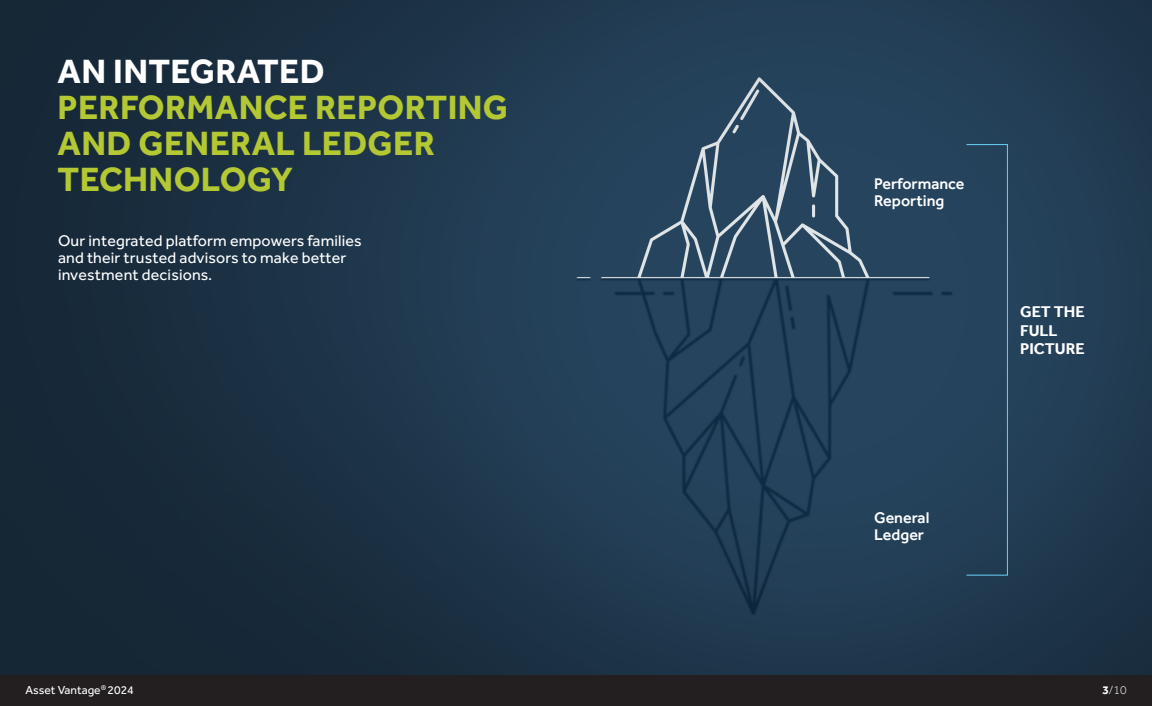
<style>
.page{position:relative;width:1152px;height:706px;background:#fff}
.page>*{position:absolute;margin:0;border:0;box-sizing:border-box;transform-origin:0 0}
.t1{font:700 34.8px/36px "Effra";letter-spacing:.01em;color:#b4c834}
.t2{font:700 34.8px "Effra";letter-spacing:.01em;color:#fff}
.t3{font:16px/17px "Effra";letter-spacing:.01em;color:#fff}
.t4{font:500 16px/17.1px "Effra";color:#fff}
.t5{font:700 16px/18.6px "Effra W06";color:#fff}
.t6{font:12px "Effra";color:#fff}
.t7{font:300 12px "Effra";color:#fff}
.s1{font-weight:700}
</style>
<div class="page">
<img style="left:0;top:0;width:1152px;height:675px">
<div style="left:966px;top:144px;width:42px;height:431px;border:1px solid #6bcff6"></div>
<div style="left:0;top:675px;width:1152px;height:31px;background:#231f20"></div>
<h1 class="t2" style="left:58px;top:50px;width:269px">AN INTEGRATED</h1>
<h1 class="t1" style="left:58px;top:89px;width:452px">PERFORMANCE REPORTING<br>AND GENERAL LEDGER<br>TECHNOLOGY</h1>
<p class="t3" style="left:58px;top:232px;width:305px">Our integrated platform empowers families and their trusted advisors to make better investment decisions.</p>
<p class="t4" style="left:874px;top:175px;width:92px">Performance<br>Reporting</p>
<p class="t5" style="left:1020px;top:302px;width:66px">GET THE<br>FULL<br>PICTURE</p>
<p class="t4" style="left:874px;top:509px;width:57px">General<br>Ledger</p>
<p class="t6" style="left:25px;top:683px;width:110px">Asset Vantage<sup>®</sup> 2024</p>
<p class="t7" style="left:1102px;top:683px;width:26px"><span class="s1">3</span>/10</p>
</div>
